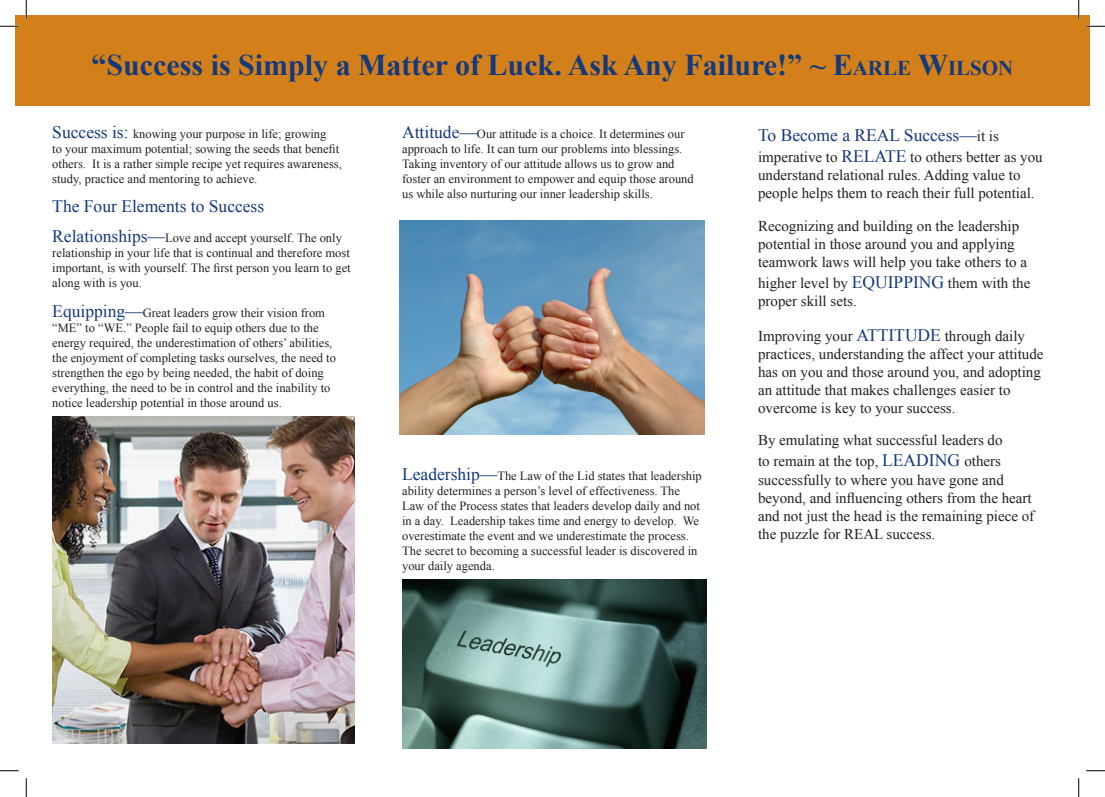
<style>
.page{position:relative;width:1105px;height:797px;background:#fff}
.page>*{position:absolute;margin:0;border:0;box-sizing:border-box;transform-origin:0 0}
.Heading_1{font:700 30px "Times New Roman";color:#14397c}
.t1{font:17.5px "Times New Roman";color:#14397c}
.t2{font:15px/18px "Times New Roman";color:#231f20}
.t3{font:12.5px/15px "Times New Roman";color:#231f20}
.s1{font-style:inherit}
.s2{font-size:21px}
.s3{font-size:17.5px;color:#14397c}
.s4{font-size:15px;color:#231f20}
</style>
<div class="page">
<div style="left:15px;top:15px;width:1075px;height:90px;background:#d4801a"></div>
<img style="left:52px;top:417px;width:303px;height:326px">
<img style="left:400px;top:220px;width:304px;height:214px">
<img style="left:402px;top:580px;width:305px;height:168px">
<svg style="left:0;top:25px;width:19px;height:2px"></svg>
<svg style="left:1086px;top:25px;width:19px;height:2px"></svg>
<svg style="left:0;top:770px;width:19px;height:1px"></svg>
<svg style="left:1086px;top:770px;width:19px;height:1px"></svg>
<svg style="left:25px;top:0;width:2px;height:19px"></svg>
<svg style="left:25px;top:778px;width:2px;height:19px"></svg>
<svg style="left:1078px;top:0;width:1px;height:19px"></svg>
<svg style="left:1078px;top:778px;width:1px;height:19px"></svg>
<p class="Heading_1" style="left:91px;top:44px;width:923px">“Success is Simply a Matter of Luck. Ask Any Failure!” ~ <span class="s1">E</span><span class="s2">ARLE</span> <span class="s1">W</span><span class="s2">ILSON</span></p>
<p class="t3" style="left:52px;top:126px;width:291px"><span class="s3">Success is:</span> knowing your purpose in life; growing<br>to your maximum potential; sowing the seeds that benefit others. It is a rather simple recipe yet requires awareness, study, practice and mentoring to achieve.</p>
<p class="t1" style="left:52px;top:195px;width:213px">The Four Elements to Success</p>
<p class="t3" style="left:52px;top:230px;width:300px"><span class="s3">Relationships—</span>Love and accept yourself. The only relationship in your life that is continual and therefore most important, is with yourself. The first person you learn to get along with is you.</p>
<p class="t3" style="left:52px;top:305px;width:285px"><span class="s3">Equipping—</span>Great leaders grow their vision from “ME” to “WE.” People fail to equip others due to the energy required, the underestimation of others’ abilities, the enjoyment of completing tasks ourselves, the need to strengthen the ego by being needed, the habit of doing everything, the need to be in control and the inability to notice leadership potential in those around us.</p>
<p class="t3" style="left:402px;top:126px;width:293px"><span class="s3">Attitude—</span>Our attitude is a choice. It determines our approach to life. It can turn our problems into blessings.<br>Taking inventory of our attitude allows us to grow and foster an environment to empower and equip those around us while also nurturing our inner leadership skills.</p>
<p class="t3" style="left:402px;top:467px;width:301px"><span class="s3">Leadership—</span>The Law of the Lid states that leadership ability determines a person’s level of effectiveness. The Law of the Process states that leaders develop daily and not in a day. Leadership takes time and energy to develop. We overestimate the event and we underestimate the process.<br>The secret to becoming a successful leader is discovered in your daily agenda.</p>
<p class="t1" style="left:758px;top:124px;width:242px">To Become a REAL Success—<span class="s4">it is</span></p>
<p class="t2" style="left:758px;top:148px;width:286px">imperative to <span class="s3">RELATE</span> to others better as you understand relational rules. Adding value to people helps them to reach their full potential.</p>
<p class="t2" style="left:758px;top:216px;width:271px">Recognizing and building on the leadership potential in those around you and applying teamwork laws will help you take others to a</p>
<p class="t2" style="left:758px;top:273px;width:274px">higher level by <span class="s3">EQUIPPING</span> them with the proper skill sets.</p>
<p class="t2" style="left:758px;top:327px;width:287px">Improving your <span class="s3">ATTITUDE</span> through daily practices, understanding the affect your attitude has on you and those around you, and adopting an attitude that makes challenges easier to overcome is key to your success.</p>
<p class="t2" style="left:758px;top:430px;width:246px;line-height:21px">By emulating what successful leaders do to remain at the top, <span class="s3">LEADING</span> others</p>
<p class="t2" style="left:758px;top:470px;width:278px">successfully to where you have gone and beyond, and influencing others from the heart and not just the head is the remaining piece of the puzzle for REAL success.</p>
</div>
